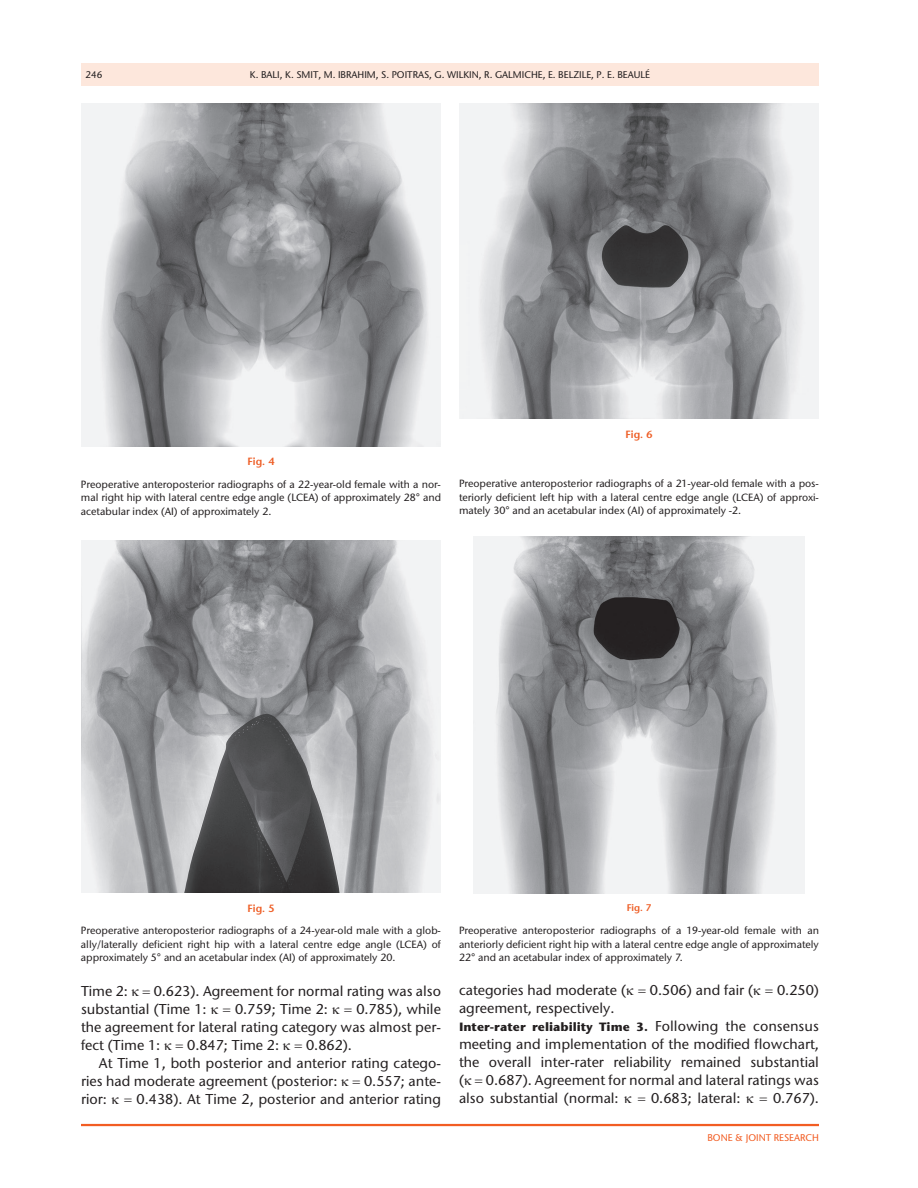
<style>
.page{position:relative;width:918px;height:1188px;background:#fff}
.page>*{position:absolute;margin:0;border:0;box-sizing:border-box;transform-origin:0 0}
.t1{font:500 14.25px/18px "Stone Sans ITC Pro";color:#231f20}
.t2{font:700 12px "Stone Sans ITC Pro";color:#231f20}
.t3{font:500 10.5px/13.5px "Stone Sans ITC Pro";color:#231f20;text-align:justify}
.t4{font:600 10.5px "Stone Sans Std";color:#ee5e26}
.t5{font:500 9.75px "Stone Sans ITC Pro";color:#231f20}
.t6{font:500 9.75px "Stone Sans ITC Pro";color:#f25d23}
.t7{font:600 9.6px "Stone Sans Std";color:#ee5e26}
.s1{font-weight:500;font-size:14.25px}
</style>
<div class="page">
<div style="left:81px;top:63px;width:738px;height:23px;background:#fde7dc"></div>
<hr style="left:81px;top:1124px;width:738px;height:2px;background:#f25d23">
<img style="left:81px;top:104px;width:360px;height:342px">
<img style="left:81px;top:540px;width:360px;height:353px">
<img style="left:459px;top:104px;width:360px;height:315px">
<img style="left:473px;top:537px;width:332px;height:356px">
<div style="left:625px;top:812px;width:34px;height:37px;background:#f2f3f4"></div>
<p class="t5" style="left:86px;top:68px;width:18px">246</p>
<p class="t5" style="left:250px;top:68px;width:282px">K. Bali, K. Sm it, M. Ibrah im, S. Poitras, G. Wilkin, R. Galm iche</p>
<p class="t5" style="left:543px;top:68px;width:109px">, E. Belzile, P. E. Beaulé</p>
<p class="t4" style="left:248px;top:455px;width:28px">Fig. 4</p>
<p class="t3" style="left:81px;top:477px;width:362px">Preoperative anteroposterior radiographs of a 22-year-old female with a nor&shy;mal right hip with lateral centre edge angle (LCEA) of approximately 28° and acetabular index (AI) of approximately 2.</p>
<p class="t4" style="left:626px;top:428px;width:28px">Fig. 6</p>
<p class="t3" style="left:459px;top:477px;width:361px">Preoperative anteroposterior radiographs of a 21-year-old female with a pos&shy;teriorly deficient left hip with a lateral centre edge angle (LCEA) of approxi&shy;mately 30° and an acetabular index (AI) of approximately -2.</p>
<p class="t4" style="left:248px;top:902px;width:28px">Fig. 5</p>
<p class="t3" style="left:81px;top:924px;width:362px">Preoperative anteroposterior radiographs of a 24-year-old male with a glob&shy;ally/laterally deficient right hip with a lateral centre edge angle (LCEA) of approximately 5° and an acetabular index (AI) of approximately 20.</p>
<h1 class="t1" style="left:81px;top:982px;width:362px;text-indent:73px">0.623). Agreement for normal rating was also substantial (Time 1:</h1>
<h1 class="t1" style="left:81px;top:982px;width:49px">Time 2:</h1>
<h1 class="t1" style="left:81px;top:1000px;width:362px;text-align:justify;text-indent:275px">0.785), while the agreement for lateral rating category was almost per&shy;fect (Time 1:</h1>
<h1 class="t1" style="left:235px;top:1000px;width:95px">0.759; Time 2:</h1>
<h1 class="t1" style="left:187px;top:1036px;width:94px">0.847; Time 2:</h1>
<h1 class="t1" style="left:306px;top:1036px;width:47px">0.862).</h1>
<h1 class="t1" style="left:99px;top:1054px;width:344px">At Time 1, both posterior and anterior rating catego-</h1>
<h1 class="t1" style="left:81px;top:1072px;width:258px">ries had moderate agreement (posterior:</h1>
<h1 class="t1" style="left:364px;top:1072px;width:78px">0.557; ante-</h1>
<h1 class="t1" style="left:81px;top:1090px;width:27px">rior:</h1>
<h1 class="t1" style="left:137px;top:1090px;width:306px">0.438). At Time 2, posterior and anterior rating</h1>
<p class="t7" style="left:627px;top:902px;width:26px">Fig. 7</p>
<p class="t3" style="left:459px;top:924px;width:362px">Preoperative anteroposterior radiographs of a 19-year-old female with an anteriorly deficient right hip with a lateral centre edge angle of approximately 22° and an acetabular index of approximately 7.</p>
<h1 class="t1" style="left:459px;top:981px;width:169px">categories had moderate (</h1>
<h1 class="t1" style="left:650px;top:981px;width:105px">0.506) and fair (</h1>
<h1 class="t1" style="left:777px;top:981px;width:43px">0.250)</h1>
<h1 class="t1" style="left:459px;top:999px;width:157px">agreement, respectively.</h1>
<p class="t2" style="left:459px;top:1019px;width:362px">I nter-rater reliability Time 3. <span class="s1">Following the consensus</span></p>
<h1 class="t1" style="left:459px;top:1035px;width:362px;text-align:justify">meeting and implementation of the modified flowchart, the overall inter-rater reliability remained substantial (</h1>
<h1 class="t1" style="left:459px;top:1071px;width:361px;text-indent:27px">0.687). Agreement for normal and lateral ratings was also substantial (normal:</h1>
<h1 class="t1" style="left:651px;top:1089px;width:91px">0.683; lateral:</h1>
<h1 class="t1" style="left:773px;top:1089px;width:47px">0.767).</h1>
<p class="t6" style="left:707px;top:1132px;width:113px">BONE &amp; JOINT RESEARCH</p>
</div>
